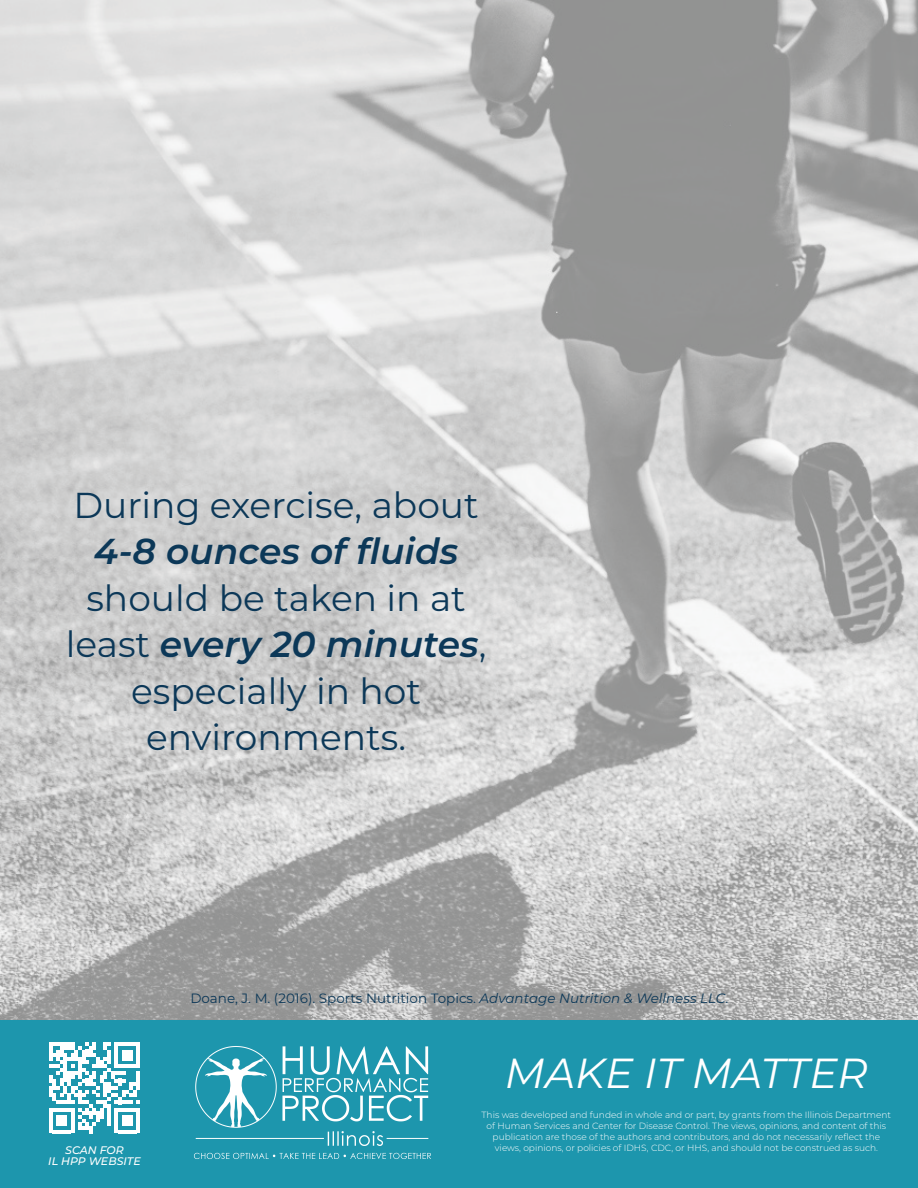
<style>
.page{position:relative;width:918px;height:1188px;background:#fff}
.page>*{position:absolute;margin:0;border:0;box-sizing:border-box;transform-origin:0 0}
.t1{font:italic 42px "Montserrat";color:#fff}
.t2{font:36px/46.5px "Montserrat";color:#0c3858;text-align:center}
.t3{font:italic 600 36px "Montserrat";color:#0c3858}
.t4{font:13.5px "Montserrat";color:#0c3858}
.t5{font:italic 500 10.95px "Montserrat";color:#fff}
.t6{font:300 9px/10.8px "Montserrat";color:#fff;text-align:center}
.s1{font-weight:600;font-style:italic}
.s2{font-style:italic}
</style>
<div class="page">
<img style="left:0;top:0;width:918px;height:1020px">
<div style="left:0;top:1020px;width:918px;height:168px;background:#1d96ad"></div>
<svg style="left:49px;top:1042px;width:91px;height:91px"></svg>
<img style="left:194px;top:1046px;width:237px;height:113px">
<h2 class="t2" style="left:74px;top:480px;width:407px">During exercise, about</h2>
<h2 class="t3" style="left:94px;top:526px;width:366px">4-8 ounces of fluids</h2>
<h2 class="t2" style="left:66px;top:573px;width:422px">should be taken in at least <span class="s1">every 20 minutes</span>, especially in hot environments.</h2>
<h3 class="t4" style="left:190px;top:989px;width:540px">Doane, J. M. (2016). Sports Nutrition Topics. <span class="s2">Advantage Nutrition &amp; Wellness LLC</span>.</h3>
<h1 class="t1" style="left:505px;top:1044px;width:364px">MAKE IT MATTER</h1>
<p class="t6" style="left:482px;top:1110px;width:411px">This was developed and funded in whole and or part, by grants from the Illinois Department of Human Services and Center for Disease Control. The views, opinions, and content of this publication are those of the authors and contributors, and do not necessarily reflect the</p>
<p class="t5" style="left:65px;top:1142px;width:60px">SCAN FOR</p>
<p class="t6" style="left:495px;top:1142px;width:384px">views, opinions, or policies of IDHS, CDC, or HHS, and should not be construed as such.</p>
<p class="t5" style="left:48px;top:1153px;width:94px">IL HPP WEBSITE</p>
</div>
